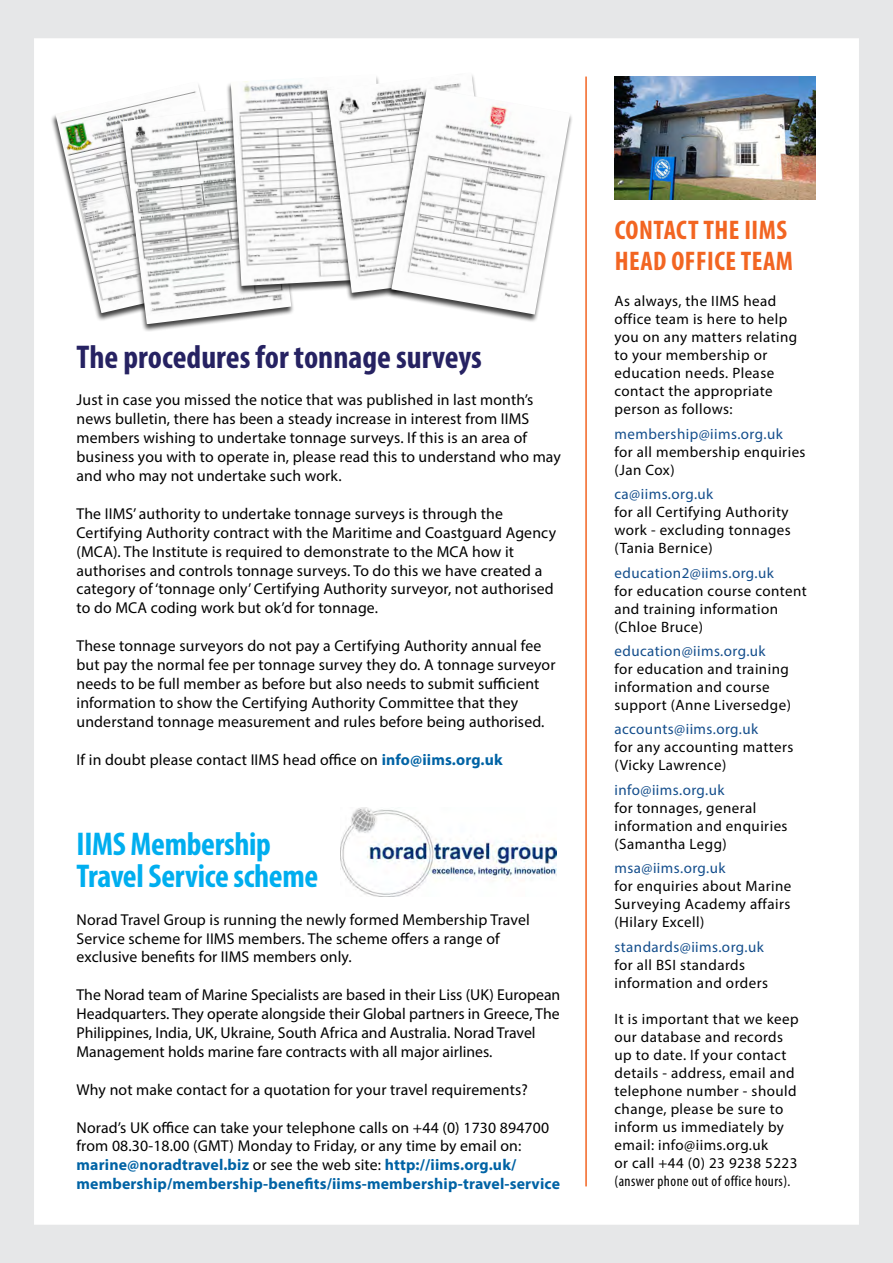
<style>
.page{position:relative;width:893px;height:1263px;background:#e6e7e8}
.page>*{position:absolute;margin:0;border:0;box-sizing:border-box;transform-origin:0 0}
.t1{font:700 condensed 33px/31.5px "Myriad Pro";letter-spacing:-.01em;color:#00aeef}
.t2{font:700 condensed 33px "Myriad Pro";color:#262262}
.t3{font:700 condensed 27px/31.5px "Myriad Pro";letter-spacing:.02em;color:#f26522}
.t4{font:15.75px/18.9px "Myriad Pro";letter-spacing:.01em;color:#000}
.t5{font:15px/18px "Myriad Pro";letter-spacing:.03em;color:#000}
.t6{font:15px "Myriad Pro";letter-spacing:.03em;color:#144e8c}
.t7{font:condensed 15px "Myriad Pro";letter-spacing:.03em;color:#000}
.s1{font-weight:700;color:#0063a5}
</style>
<div class="page">
<div style="left:34px;top:38px;width:825px;height:1187px;background:#fff"></div>
<hr style="left:585px;top:77px;width:2px;height:1109px;background:#f26522">
<img style="left:614px;top:77px;width:202px;height:123px">
<div style="left:50px;top:81px;width:196px;height:240px;background:#000;opacity:.75"></div>
<img style="left:55px;top:81px;width:171px;height:232px">
<div style="left:117px;top:103px;width:178px;height:229px;background:#000;opacity:.75"></div>
<img style="left:122px;top:104px;width:169px;height:220px">
<div style="left:226px;top:74px;width:164px;height:220px;background:#000;opacity:.75"></div>
<img style="left:231px;top:74px;width:91px;height:212px">
<div style="left:322px;top:72px;width:177px;height:229px;background:#000;opacity:.75"></div>
<img style="left:327px;top:72px;width:169px;height:221px">
<div style="left:386px;top:88px;width:188px;height:235px;background:#000;opacity:.75"></div>
<img style="left:391px;top:88px;width:179px;height:226px">
<img style="left:340px;top:808px;width:216px;height:88px">
<h1 class="t2" style="left:77px;top:336px;width:407px">The procedures for tonnage surveys</h1>
<p class="t4" style="left:77px;top:390px;width:486px">Just in case you missed the notice that was published in last month’s news bulletin, there has been a steady increase in interest from IIMS members wishing to undertake tonnage surveys. If this is an area of business you with to operate in, please read this to understand who may and who may not undertake such work.</p>
<p class="t4" style="left:77px;top:504px;width:481px">The IIMS’ authority to undertake tonnage surveys is through the Certifying Authority contract with the Maritime and Coastguard Agency (MCA). The Institute is required to demonstrate to the MCA how it authorises and controls tonnage surveys. To do this we have created a category of ‘tonnage only’ Certifying Authority surveyor, not authorised to do MCA coding work but ok’d for tonnage.</p>
<p class="t4" style="left:77px;top:636px;width:480px">These tonnage surveyors do not pay a Certifying Authority annual fee but pay the normal fee per tonnage survey they do. A tonnage surveyor needs to be full member as before but also needs to submit sufficient information to show the Certifying Authority Committee that they understand tonnage measurement and rules before being authorised.</p>
<p class="t4" style="left:77px;top:749px;width:428px">If in doubt please contact IIMS head office on <span class="s1">info@iims.org.uk</span></p>
<h1 class="t1" style="left:77px;top:828px;width:243px">IIMS Membership<br>Travel Service scheme</h1>
<p class="t4" style="left:77px;top:910px;width:455px">Norad Travel Group is running the newly formed Membership Travel<br>Service scheme for IIMS members. The scheme offers a range of exclusive benefits for IIMS members only.</p>
<p class="t4" style="left:77px;top:985px;width:485px">The Norad team of Marine Specialists are based in their Liss (UK) European Headquarters. They operate alongside their Global partners in Greece, The Philippines, India, UK, Ukraine, South Africa and Australia. Norad Travel Management holds marine fare contracts with all major airlines.</p>
<p class="t4" style="left:77px;top:1080px;width:453px">Why not make contact for a quotation for your travel requirements?</p>
<p class="t4" style="left:77px;top:1117px;width:485px">Norad’s UK office can take your telephone calls on +44 (0) 1730 894700 from 08.30-18.00 (GMT) Monday to Friday, or any time by email on: <span class="s1">marine@noradtravel.biz</span> or see the web site: <span class="s1">http://iims.org.uk/ membership/membership-benefits/iims-membership-travel-service</span></p>
<h2 class="t3" style="left:615px;top:214px;width:174px">Contac t the IIMS<br>Head Office team</h2>
<p class="t5" style="left:614px;top:292px;width:184px">As always, the IIMS head office team is here to help you on any matters relating to your membership or education needs. Please contact the appropriate person as follows:</p>
<p class="t6" style="left:614px;top:425px;width:170px">membership@iims.org.uk</p>
<p class="t5" style="left:614px;top:443px;width:193px">for all membership enquiries (Jan Cox)</p>
<p class="t6" style="left:614px;top:485px;width:100px">ca@iims.org.uk</p>
<p class="t5" style="left:614px;top:503px;width:178px">for all Certifying Authority work - excluding tonnages (Tania Bernice)</p>
<p class="t6" style="left:614px;top:563px;width:161px">education2@iims.org.uk</p>
<p class="t5" style="left:614px;top:581px;width:194px">for education course content and training information (Chloe Bruce)</p>
<p class="t6" style="left:614px;top:642px;width:153px">education@iims.org.uk</p>
<p class="t5" style="left:614px;top:660px;width:178px">for education and training information and course support (Anne Liversedge)</p>
<p class="t6" style="left:614px;top:720px;width:145px">accounts@iims.org.uk</p>
<p class="t5" style="left:614px;top:738px;width:180px">for any accounting matters (Vicky Lawrence)</p>
<p class="t6" style="left:614px;top:780px;width:112px">info@iims.org.uk</p>
<p class="t5" style="left:614px;top:798px;width:175px">for tonnages, general information and enquiries (Samantha Legg)</p>
<p class="t6" style="left:614px;top:859px;width:113px">msa@iims.org.uk</p>
<p class="t5" style="left:614px;top:877px;width:179px;text-align:justify">for enquiries about Marine Surveying Academy affairs (Hilary Excell)</p>
<p class="t6" style="left:614px;top:937px;width:151px">standards@iims.org.uk</p>
<p class="t5" style="left:614px;top:955px;width:155px">for all BSI standards information and orders</p>
<p class="t5" style="left:614px;top:1009px;width:186px">It is important that we keep our database and records up to date. If your contact details - address, email and telephone number - should change, please be sure to inform us immediately by email: info@iims.org.uk<br>or call +44 (0) 23 9238 5223</p>
<p class="t7" style="left:614px;top:1171px;width:178px">(answer phone out of office hours).</p>
</div>
